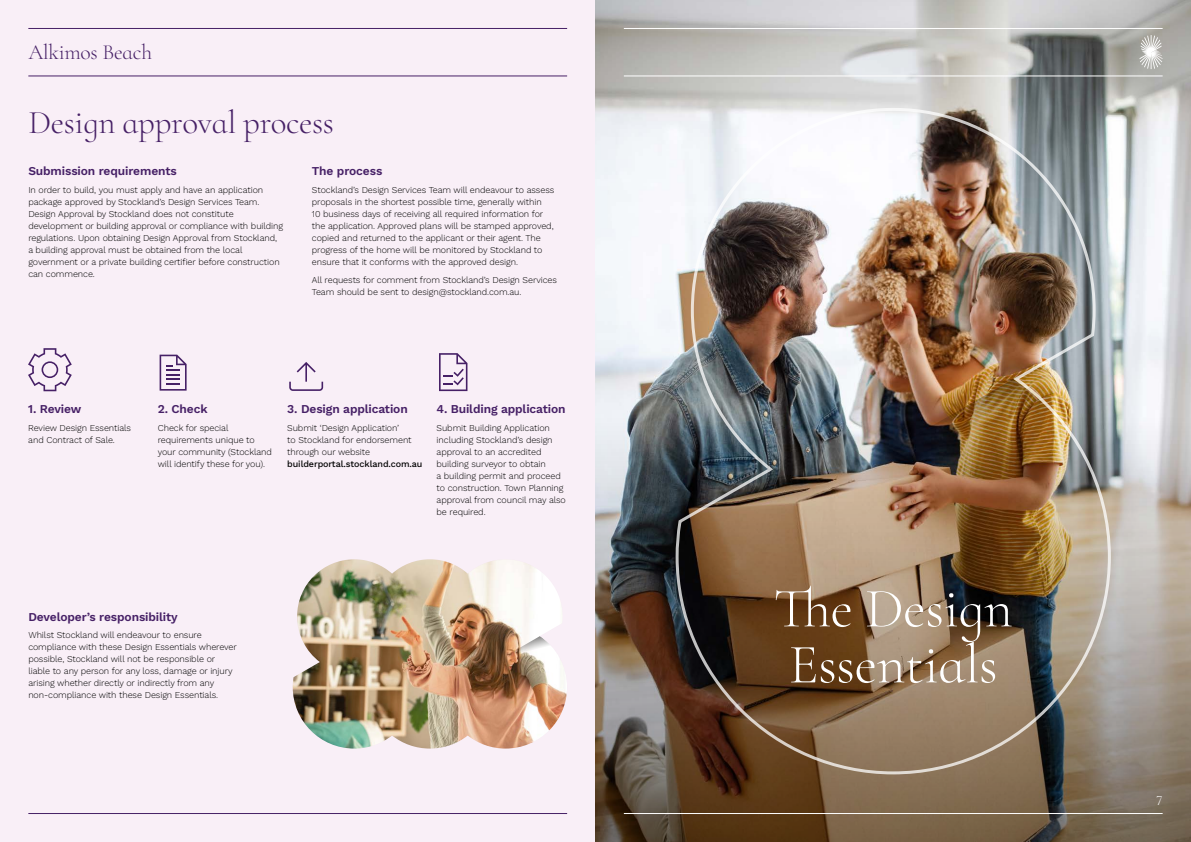
<style>
.page{position:relative;width:1191px;height:842px;background:#fff}
.page>*{position:absolute;margin:0;border:0;box-sizing:border-box;transform-origin:0 0}
.t1{font:300 56px/56px "Cormorant Infant";letter-spacing:-.01em;color:#fff}
.t2{font:300 33px "Cormorant Infant";letter-spacing:-.01em;color:#462066}
.t3{font:300 21.5px "Cormorant Infant";letter-spacing:-.01em;color:#462066}
.t4{font:300 14px "Cormorant Infant";color:#fff}
.t5{font:600 12px "Work Sans";letter-spacing:-.01em;color:#462066}
.t6{font:300 9px/12px "Work Sans";letter-spacing:-.01em;color:#000}
.t7{font:500 9px "Work Sans";letter-spacing:-.01em;color:#000}
</style>
<div class="page">
<div style="left:0;top:0;width:595px;height:842px;background:#f9eff7"></div>
<img style="left:595px;top:0;width:596px;height:415px">
<img style="left:595px;top:415px;width:596px;height:427px">
<hr style="left:624px;top:813px;width:538px;height:1px;background:#fff">
<hr style="left:624px;top:28px;width:538px;height:1px;background:#fff">
<hr style="left:624px;top:76px;width:538px;height:1px;background:#fff">
<svg style="left:1139px;top:35px;width:23px;height:34px"></svg>
<hr style="left:28px;top:813px;width:539px;height:1px;background:#462066">
<hr style="left:28px;top:28px;width:539px;height:1px;background:#462066">
<hr style="left:28px;top:76px;width:539px;height:1px;background:#462066">
<svg style="left:28px;top:348px;width:44px;height:43px"></svg>
<svg style="left:289px;top:362px;width:34px;height:29px"></svg>
<svg style="left:160px;top:355px;width:27px;height:36px"></svg>
<svg style="left:439px;top:353px;width:28px;height:38px"></svg>
<img style="left:293px;top:559px;width:274px;height:189px">
<svg style="left:505px;top:636px;width:61px;height:37px"></svg>
<img style="left:674px;top:106px;width:438px;height:669px">
<h3 class="t3" style="left:28px;top:39px;width:125px">Alkimos Beach</h3>
<h2 class="t2" style="left:28px;top:103px;width:307px">Design approval process</h2>
<h3 class="t5" style="left:28px;top:162px;width:150px">Submission requirements</h3>
<p class="t6" style="left:28px;top:183px;width:256px">In order to build, you must apply and have an application package approved by Stockland’s Design Services Team.<br>Design Approval by Stockland does not constitute development or building approval or compliance with building regulations. Upon obtaining Design Approval from Stockland, a building approval must be obtained from the local government or a private building certifier before construction can commence.</p>
<h3 class="t5" style="left:312px;top:162px;width:72px">The process</h3>
<p class="t6" style="left:312px;top:183px;width:244px">Stockland’s Design Services Team will endeavour to assess proposals in the shortest possible time, generally within<br>10 business days of receiving all required information for the application. Approved plans will be stamped approved, copied and returned to the applicant or their agent. The progress of the home will be monitored by Stockland to ensure that it conforms with the approved design.</p>
<p class="t6" style="left:312px;top:273px;width:247px">All requests for comment from Stockland’s Design Services<br>Team should be sent to design@stockland.com.au.</p>
<h3 class="t5" style="left:28px;top:400px;width:55px">1. Review</h3>
<p class="t6" style="left:28px;top:422px;width:104px">Review Design Essentials and Contract of Sale.</p>
<h3 class="t5" style="left:158px;top:400px;width:51px">2. Check</h3>
<p class="t6" style="left:158px;top:422px;width:116px">Check for special requirements unique to your community (Stockland will identify these for you).</p>
<h3 class="t5" style="left:287px;top:400px;width:122px">3. Design application</h3>
<p class="t6" style="left:287px;top:422px;width:126px">Submit ‘Design Application’<br>to Stockland for endorsement through our website</p>
<p class="t7" style="left:287px;top:457px;width:137px">builderportal.stockland.com.au</p>
<h3 class="t5" style="left:436px;top:400px;width:130px">4. Building application</h3>
<p class="t6" style="left:436px;top:422px;width:131px">Submit Building Application including Stockland’s design approval to an accredited building surveyor to obtain<br>a building permit and proceed to construction. Town Planning approval from council may also be required.</p>
<h3 class="t5" style="left:28px;top:607px;width:151px">Developer’s responsibility</h3>
<p class="t6" style="left:28px;top:629px;width:210px">Whilst Stockland will endeavour to ensure compliance with these Design Essentials wherever possible, Stockland will not be responsible or liable to any person for any loss, damage or injury arising whether directly or indirectly from any non-compliance with these Design Essentials.</p>
<h1 class="t1" style="left:773px;top:580px;width:241px">The Design<br>Essentials</h1>
<h3 class="t4" style="left:1156px;top:792px;width:8px">7</h3>
</div>
